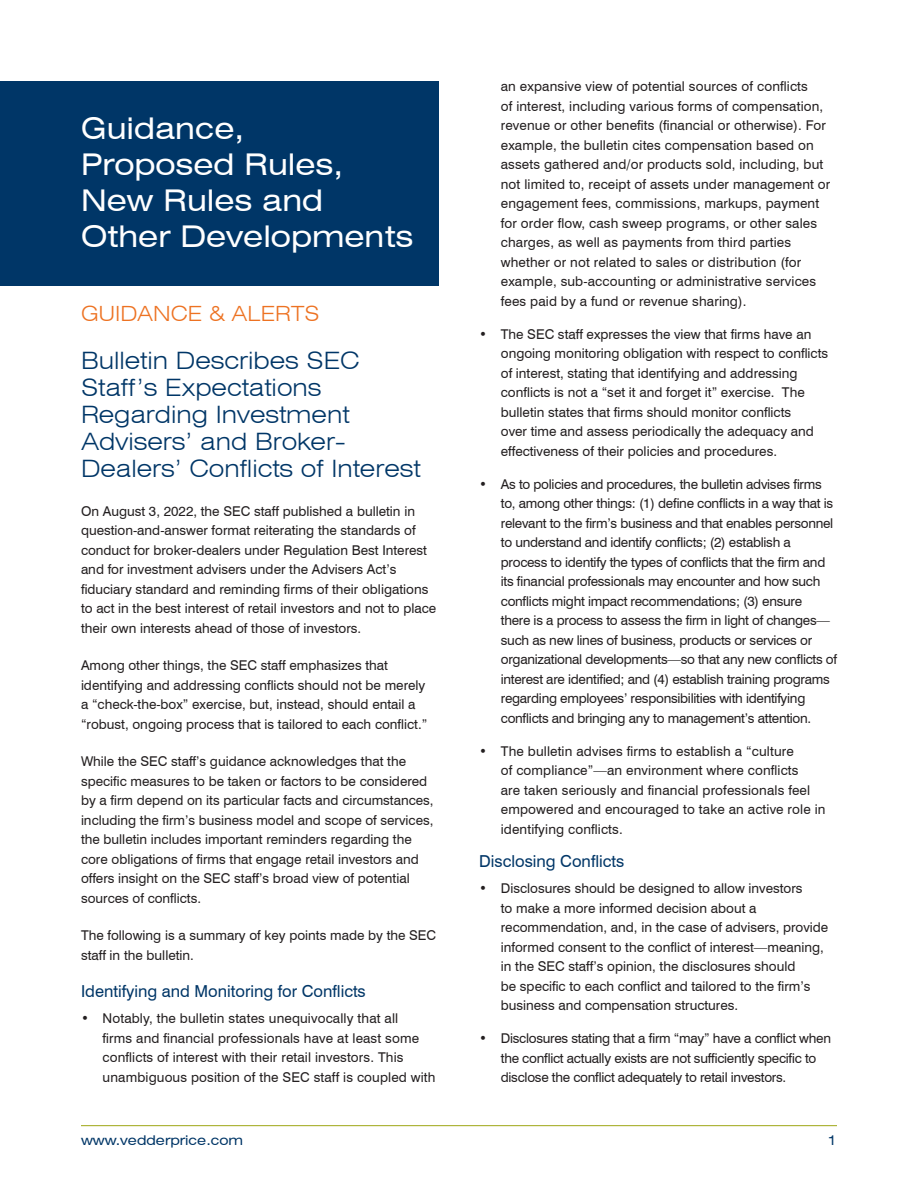
<style>
.page{position:relative;width:918px;height:1188px;background:#fff}
.page>*{position:absolute;margin:0;border:0;box-sizing:border-box;transform-origin:0 0}
.TOC_sub_category{font:expanded 30px/36px "Swiss 721 BT";color:#fff}
.Headline_blue{font:300 expanded 24px/27px "Swiss 721 BT";color:#003667}
.Topic{font:300 expanded 21px "Swiss 721 BT";color:#ed7222}
.subhead{font:16.5px "Swiss 721 BT";color:#003667}
.body{font:13.5px/19.5px "Swiss 721 BT";color:#231f20}
.body-2{font:13.5px/19.5px "Swiss 721 BT";letter-spacing:-.02em;color:#231f20}
.t1{font:expanded 13.5px "Swiss 721 BT";color:#003667}
</style>
<div class="page">
<hr style="left:81px;top:1125px;width:756px;height:1px;background:#9ea615">
<div style="left:0;top:81px;width:439px;height:204px;background:#003667"></div>
<p class="TOC_sub_category" style="left:81px;top:110px;width:334px">Guidance,<br>Proposed Rules,<br>New Rules and<br>Other Developments</p>
<p class="Topic" style="left:81px;top:301px;width:240px">GUIDANCE &amp; ALERTS</p>
<p class="Headline_blue" style="left:81px;top:347px;width:341px">Bulletin Describes SEC<br>Staff’s Expectations<br>Regarding Investment<br>Advisers’ and Broker-<br>Dealers’ Conflicts of Interest</p>
<p class="body" style="left:81px;top:501px;width:357px">On August 3, 2022, the SEC staff published a bulletin in question-and-answer format reiterating the standards of conduct for broker-dealers under Regulation Best Interest and for investment advisers under the Advisers Act’s fiduciary standard and reminding firms of their obligations to act in the best interest of retail investors and not to place their own interests ahead of those of investors.</p>
<p class="body" style="left:81px;top:655px;width:348px">Among other things, the SEC staff emphasizes that identifying and addressing conflicts should not be merely a “check-the-box” exercise, but, instead, should entail a “robust, ongoing process that is tailored to each conflict.”</p>
<p class="body" style="left:81px;top:751px;width:354px">While the SEC staff’s guidance acknowledges that the specific measures to be taken or factors to be considered by a firm depend on its particular facts and circumstances, including the firm’s business model and scope of services, the bulletin includes important reminders regarding the core obligations of firms that engage retail investors and offers insight on the SEC staff’s broad view of potential sources of conflicts.</p>
<p class="body" style="left:81px;top:925px;width:357px">The following is a summary of key points made by the SEC staff in the bulletin.</p>
<p class="subhead" style="left:81px;top:981px;width:286px">Identifying and Monitoring for Conflicts</p>
<p class="body" style="left:103px;top:1009px;width:334px;text-indent:-22px">• Notably, the bulletin states unequivocally that all<br>firms and financial professionals have at least some conflicts of interest with their retail investors. This unambiguous position of the SEC staff is coupled with</p>
<p class="body" style="left:501px;top:77px;width:331px">an expansive view of potential sources of conflicts<br>of interest, including various forms of compensation, revenue or other benefits (financial or otherwise). For example, the bulletin cites compensation based on assets gathered and/or products sold, including, but not limited to, receipt of assets under management or engagement fees, commissions, markups, payment for order flow, cash sweep programs, or other sales charges, as well as payments from third parties whether or not related to sales or distribution (for example, sub-accounting or administrative services fees paid by a fund or revenue sharing).</p>
<p class="body" style="left:501px;top:324px;width:329px;text-indent:-22px">• The SEC staff expresses the view that firms have an ongoing monitoring obligation with respect to conflicts of interest, stating that identifying and addressing conflicts is not a “set it and forget it” exercise. The bulletin states that firms should monitor conflicts<br>over time and assess periodically the adequacy and effectiveness of their policies and procedures.</p>
<p class="body-2" style="left:501px;top:474px;width:338px;text-indent:-22px">• As to policies and procedures, the bulletin advises firms to, among other things: (1) define conflicts in a way that is relevant to the firm’s business and that enables personnel to understand and identify conflicts; (2) establish a process to identify the types of conflicts that the firm and its financial professionals may encounter and how such conflicts might impact recommendations; (3) ensure<br>there is a process to assess the firm in light of changes— such as new lines of business, products or services or organizational developments—so that any new conflicts of interest are identified; and (4) establish training programs regarding employees’ responsibilities with identifying conflicts and bringing any to management’s attention.</p>
<p class="body" style="left:501px;top:741px;width:326px;text-indent:-22px">• The bulletin advises firms to establish a “culture<br>of compliance”—an environment where conflicts<br>are taken seriously and financial professionals feel empowered and encouraged to take an active role in identifying conflicts.</p>
<p class="subhead" style="left:479px;top:851px;width:146px">Disclosing Conflicts</p>
<p class="body" style="left:501px;top:878px;width:329px;text-indent:-22px">• Disclosures should be designed to allow investors<br>to make a more informed decision about a recommendation, and, in the case of advisers, provide informed consent to the conflict of interest—meaning, in the SEC staff’s opinion, the disclosures should<br>be specific to each conflict and tailored to the firm’s business and compensation structures.</p>
<p class="body-2" style="left:501px;top:1028px;width:332px;text-indent:-22px">• Disclosures stating that a firm “may” have a conflict when the conflict actually exists are not sufficiently specific to disclose the conflict adequately to retail investors.</p>
<p class="t1" style="left:81px;top:1132px;width:164px">www.vedderprice.com</p>
<p class="t1" style="left:828px;top:1132px;width:11px">1</p>
</div>
